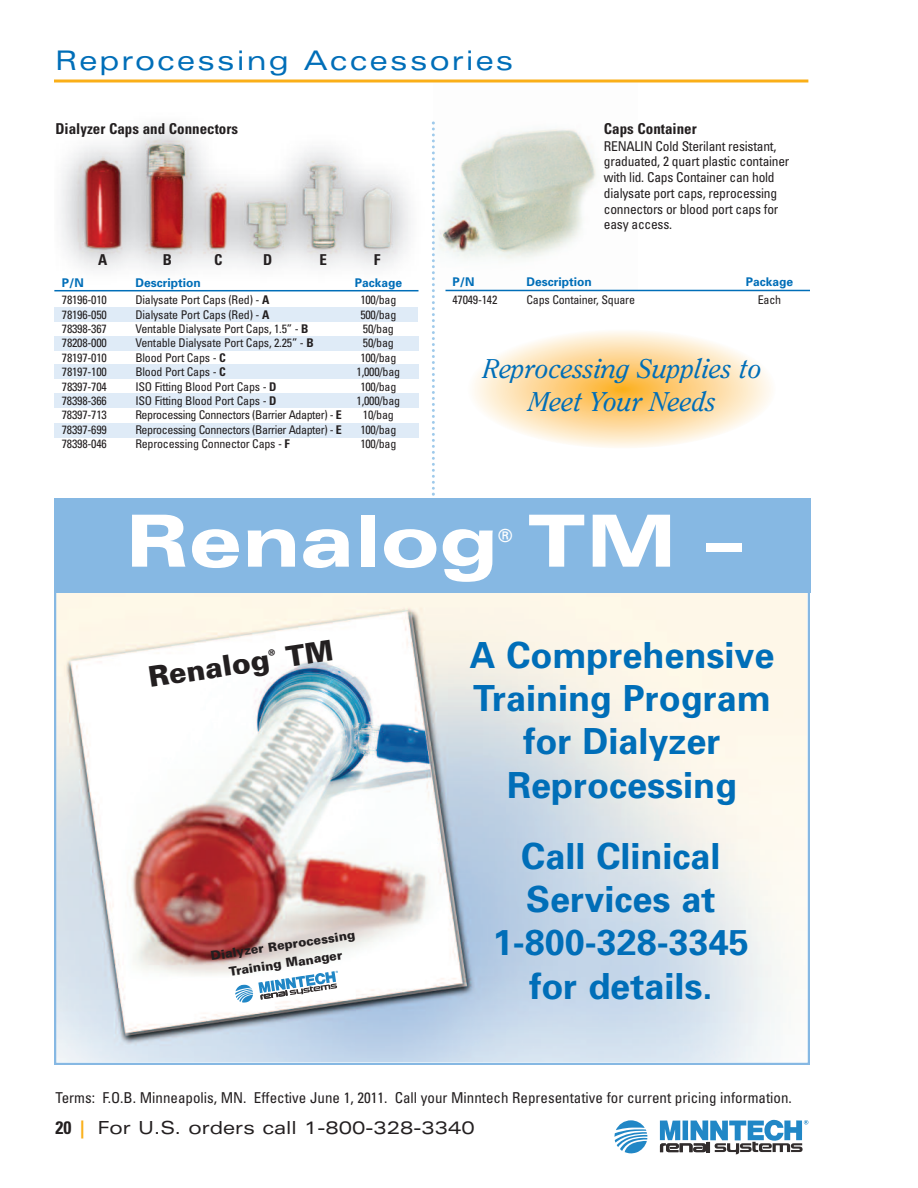
<style>
.page{position:relative;width:918px;height:1188px;background:#fff}
.page>*{position:absolute;margin:0;border:0;box-sizing:border-box;transform-origin:0 0}
.t1{font:900 expanded 72px "Univers";color:#fff}
.t2{font:700 36px/43.2px "Univers";color:#006eb8;text-align:center}
.t3{font:900 28.5px "Univers";color:#231f20}
.t4{font:italic 27px/33px "Clearface";color:#006eb8;text-align:center}
.t5{font:expanded 27px "Univers";letter-spacing:.075em;color:#006eb8}
.t6{font:expanded 18px "Univers";color:#231f20}
.t7{font:18px "Univers";color:#fff}
.t8{font:condensed 15px "Univers";color:#231f20}
.t9{font:700 condensed 15px "Univers";color:#231f20}
.t10{font:condensed 13.5px/15.8px "Univers";letter-spacing:-.02em;color:#231f20}
.t11{font:900 12.45px/18.3px "Univers";color:#231f20;text-align:center}
.t12{font:condensed 12px "Univers";letter-spacing:-.02em;color:#231f20}
.t13{font:700 12px "Univers";color:#006eb8}
.s1{font-weight:700}
.s2{font-weight:700;font-stretch:condensed}
.s3{font-weight:700;font-stretch:condensed;color:#faaf18}
</style>
<div class="page">
<img style="left:433px;top:82px;width:205px;height:177px">
<img style="left:57px;top:593px;width:750px;height:469px">
<hr style="left:446px;top:290px;width:364px;height:1px;background:#006eb8">
<svg style="left:235px;top:971px;width:103px;height:32px"></svg>
<svg style="left:54px;top:82px;width:379px;height:188px"></svg>
<hr style="left:54px;top:80px;width:754px;height:2px;background:#faaf18">
<svg style="left:614px;top:1120px;width:33px;height:34px"></svg>
<svg style="left:660px;top:1120px;width:148px;height:34px"></svg>
<div style="left:54px;top:423px;width:364px;height:14px;background:#dfebf7"></div>
<div style="left:54px;top:365px;width:364px;height:14px;background:#dfebf7"></div>
<div style="left:54px;top:336px;width:364px;height:14px;background:#dfebf7"></div>
<div style="left:55px;top:308px;width:363px;height:14px;background:#dfebf7"></div>
<div style="left:54px;top:394px;width:364px;height:14px;background:#dfebf7"></div>
<hr style="left:54px;top:290px;width:364px;height:1px;background:#006eb8">
<svg style="left:432px;top:122px;width:3px;height:374px"></svg>
<div style="left:54px;top:499px;width:756px;height:94px;background:#86b8e3"></div>
<svg style="left:468px;top:330px;width:308px;height:118px;background:#fde0af"></svg>
<svg style="left:268px;top:649px;width:7px;height:7px"></svg>
<svg style="left:285px;top:640px;width:48px;height:27px"></svg>
<h3 class="t5" style="left:56px;top:51px;width:460px">Reprocessing Accessories</h3>
<p class="t9" style="left:56px;top:123px;width:184px">Dialyzer Caps and Connectors</p>
<p class="t9" style="left:98px;top:254px;width:11px">A</p>
<p class="t9" style="left:163px;top:254px;width:11px">B</p>
<p class="t9" style="left:214px;top:254px;width:10px">C</p>
<p class="t9" style="left:263px;top:254px;width:11px">D</p>
<p class="t9" style="left:374px;top:254px;width:8px">F</p>
<p class="t9" style="left:320px;top:254px;width:9px">E</p>
<p class="t9" style="left:604px;top:123px;width:94px">Caps Container</p>
<p class="t10" style="left:604px;top:139px;width:187px">RENALIN Cold Sterilant resistant, graduated, 2 quart plastic container with lid. Caps Container can hold dialysate port caps, reprocessing connectors or blood port caps for easy access.</p>
<p class="t13" style="left:62px;top:278px;width:23px">P/N</p>
<p class="t13" style="left:135px;top:278px;width:67px">Description</p>
<p class="t13" style="left:355px;top:278px;width:49px">Package</p>
<p class="t12" style="left:62px;top:295px;width:46px">78196-010</p>
<p class="t12" style="left:135px;top:295px;width:135px">Dialysate Port Caps (Red) - <span class="s1">A</span></p>
<p class="t12" style="left:360px;top:295px;width:38px">100/bag</p>
<p class="t12" style="left:62px;top:310px;width:46px">78196-050</p>
<p class="t12" style="left:135px;top:310px;width:135px">Dialysate Port Caps (Red) - <span class="s1">A</span></p>
<p class="t12" style="left:360px;top:310px;width:38px">500/bag</p>
<p class="t12" style="left:62px;top:324px;width:46px">78398-367</p>
<p class="t12" style="left:135px;top:324px;width:175px">Ventable Dialysate Port Caps, 1.5” - <span class="s1">B</span></p>
<p class="t12" style="left:363px;top:324px;width:32px">50/bag</p>
<p class="t12" style="left:62px;top:339px;width:46px">78208-000</p>
<p class="t12" style="left:135px;top:339px;width:180px">Ventable Dialysate Port Caps, 2.25” - <span class="s1">B</span></p>
<p class="t12" style="left:363px;top:339px;width:32px">50/bag</p>
<p class="t12" style="left:62px;top:353px;width:46px">78197-010</p>
<p class="t12" style="left:135px;top:353px;width:92px">Blood Port Caps - <span class="s1">C</span></p>
<p class="t12" style="left:360px;top:353px;width:38px">100/bag</p>
<p class="t12" style="left:62px;top:367px;width:46px">78197-100</p>
<p class="t12" style="left:135px;top:367px;width:92px">Blood Port Caps - <span class="s1">C</span></p>
<p class="t12" style="left:357px;top:367px;width:45px">1,000/bag</p>
<p class="t12" style="left:62px;top:382px;width:46px">78397-704</p>
<p class="t12" style="left:135px;top:382px;width:143px">ISO Fitting Blood Port Caps - <span class="s1">D</span></p>
<p class="t12" style="left:360px;top:382px;width:38px">100/bag</p>
<p class="t12" style="left:62px;top:396px;width:46px">78398-366</p>
<p class="t12" style="left:135px;top:396px;width:143px">ISO Fitting Blood Port Caps - <span class="s1">D</span></p>
<p class="t12" style="left:357px;top:396px;width:45px">1,000/bag</p>
<p class="t12" style="left:62px;top:411px;width:46px">78397-713</p>
<p class="t12" style="left:135px;top:411px;width:208px">Reprocessing Connectors (Barrier Adapter) - <span class="s1">E</span></p>
<p class="t12" style="left:363px;top:411px;width:32px">10/bag</p>
<p class="t12" style="left:62px;top:425px;width:46px">78397-699</p>
<p class="t12" style="left:135px;top:425px;width:208px">Reprocessing Connectors (Barrier Adapter) - <span class="s1">E</span></p>
<p class="t12" style="left:360px;top:425px;width:38px">100/bag</p>
<p class="t12" style="left:62px;top:439px;width:46px">78398-046</p>
<p class="t12" style="left:135px;top:439px;width:156px">Reprocessing Connector Caps - <span class="s1">F</span></p>
<p class="t12" style="left:360px;top:439px;width:38px">100/bag</p>
<p class="t13" style="left:453px;top:278px;width:23px">P/N</p>
<p class="t13" style="left:527px;top:278px;width:67px">Description</p>
<p class="t13" style="left:746px;top:278px;width:49px">Package</p>
<p class="t12" style="left:453px;top:295px;width:46px">47049-142</p>
<p class="t12" style="left:527px;top:295px;width:110px">Caps Container, Square</p>
<p class="t12" style="left:758px;top:295px;width:25px">Each</p>
<h3 class="t4" style="left:483px;top:354px;width:280px">Reprocessing Supplies to<br>Meet Your Needs</h3>
<h1 class="t1" style="left:125px;top:515px;width:619px">Renalog TM –</h1>
<h3 class="t7" style="left:498px;top:529px;width:16px">®</h3>
<h3 class="t3" style="left:147px;top:666px;width:123px;rotate:-8deg">Renalog</h3>
<p class="t11" style="left:210px;top:947px;width:147px;rotate:-8deg">Dialyzer Reprocessing<br>Training Manager</p>
<h2 class="t2" style="left:470px;top:637px;width:307px">A Comprehensive<br>Training Program for Dialyzer<br>Reprocessing</h2>
<h2 class="t2" style="left:493px;top:838px;width:258px">Call Clinical<br>Services at<br>1-800-328-3345 for details.</h2>
<p class="t8" style="left:56px;top:1092px;width:738px">Terms: F.O.B. Minneapolis, MN. Effective June 1, 2011. Call your Minntech Representative for current pricing information.</p>
<h3 class="t6" style="left:56px;top:1121px;width:421px"><span class="s2">20</span> <span class="s3">|</span> For U.S. orders call 1-800-328-3340</h3>
</div>
